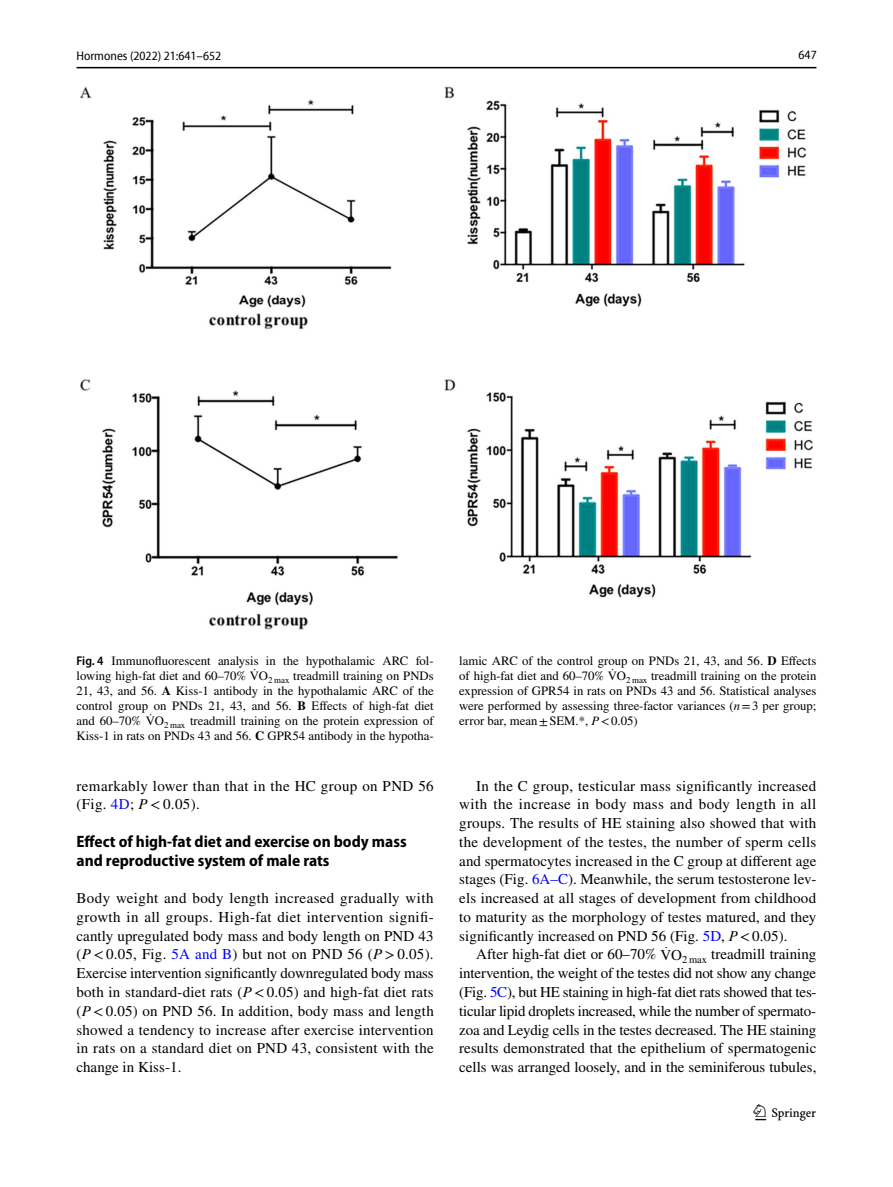
<style>
.page{position:relative;width:893px;height:1187px;background:#fff}
.page>*{position:absolute;margin:0;border:0;box-sizing:border-box;transform-origin:0 0}
.t1{font:22.5px "Springnew Regular 3";color:#000}
.t2{font:700 semi-condensed 16.5px/18.8px "Myriad Pro";color:#000}
.t3{font:15px/18.8px "STIX";letter-spacing:.005em;color:#000;text-align:justify}
.t4{font:15px/18.8px "STIX";letter-spacing:.025em;color:#000}
.t5{font:12.75px/15px "STIX";color:#000;text-align:justify}
.t6{font:semi-condensed 12.75px "Myriad Pro Unic";color:#000}
.t7{font:12.75px "Myriad Pro Unic Semi Condensed 2";color:#000}
.s1{font-family:"Myriad Pro";font-weight:600;font-stretch:semi-condensed}
.s2{font-family:"STIX Math Regular 15"}
.s3{font-weight:700}
.s4{font-family:"STIX Math Regular 12"}
.s5{font-family:"STIX Math Regular 13"}
.s6{font-style:italic}
.s7{color:#00f}
.s8{font-family:"STIX Math Regular 14"}
</style>
<div class="page">
<hr style="left:77px;top:67px;width:739px;height:1px;background:#000">
<img style="left:81px;top:87px;width:731px;height:542px">
<p class="t6" style="left:76px;top:51px;width:146px">Hormones (2022) 21:641–652</p>
<p class="t7" style="left:798px;top:50px;width:20px">647</p>
<p class="t5" style="left:77px;top:653px;width:359px"><span class="s1">Fig. 4</span> Immunofluorescent analysis in the hypothalamic ARC fol&shy;lowing high-fat diet and 60–70% <span class="s2">VO</span><sup>̇</sup> <sub>2</sub> <sub>max</sub> treadmill training on PNDs 21, 43, and 56. <span class="s3">A</span> Kiss-1 antibody in the hypothalamic ARC of the control group on PNDs 21, 43, and 56. <span class="s3">B</span> Effects of high-fat diet and 60–70% <span class="s4">VO</span><sup>̇</sup> <sub>2</sub> <sub>max</sub> treadmill training on the protein expression of Kiss-1 in rats on PNDs 43 and 56. <span class="s3">C</span> GPR54 antibody in the hypotha-</p>
<p class="t5" style="left:459px;top:653px;width:359px">lamic ARC of the control group on PNDs 21, 43, and 56. <span class="s3">D</span> Effects of high-fat diet and 60–70% <span class="s5">VO</span><sup>̇</sup> <sub>2</sub> <sub>max</sub> treadmill training on the protein expression of GPR54 in rats on PNDs 43 and 56. Statistical analyses were performed by assessing three-factor variances (<span class="s6">n</span>=3 per group; error bar, mean±SEM.*, <span class="s6">P</span>&lt;0.05)</p>
<p class="t4" style="left:77px;top:777px;width:359px">remarkably lower than that in the HC group on PND 56 (Fig. <span class="s7">4D</span>; <span class="s6">P</span> &lt; 0.05).</p>
<p class="t2" style="left:77px;top:832px;width:332px">Effect of high‑fat diet and exercise on body mass and reproductive system of male rats</p>
<p class="t3" style="left:77px;top:889px;width:359px">Body weight and body length increased gradually with growth in all groups. High-fat diet intervention signifi&shy;cantly upregulated body mass and body length on PND 43 (<span class="s6">P</span>&lt;0.05, Fig. <span class="s7">5A and B</span>) but not on PND 56 (<span class="s6">P</span>&gt;0.05).<br>Exercise intervention significantly downregulated body mass both in standard-diet rats (<span class="s6">P</span>&lt;0.05) and high-fat diet rats (<span class="s6">P</span>&lt;0.05) on PND 56. In addition, body mass and length showed a tendency to increase after exercise intervention in rats on a standard diet on PND 43, consistent with the change in Kiss-1.</p>
<p class="t3" style="left:459px;top:777px;width:359px;text-indent:17px">In the C group, testicular mass significantly increased with the increase in body mass and body length in all groups. The results of HE staining also showed that with the development of the testes, the number of sperm cells and spermatocytes increased in the C group at different age stages (Fig. <span class="s7">6A–C</span>). Meanwhile, the serum testosterone lev&shy;els increased at all stages of development from childhood to maturity as the morphology of testes matured, and they significantly increased on PND 56 (Fig. <span class="s7">5D</span>, <span class="s6">P</span>&lt;0.05).</p>
<p class="t3" style="left:459px;top:946px;width:359px;text-indent:17px">After high-fat diet or 60–70% <span class="s8">VO</span><sup>̇</sup> <sub>2</sub> <sub>max</sub> treadmill training intervention, the weight of the testes did not show any change (Fig. <span class="s7">5C</span>), but HE staining in high-fat diet rats showed that tes&shy;ticular lipid droplets increased, while the number of spermato&shy;zoa and Leydig cells in the testes decreased. The HE staining results demonstrated that the epithelium of spermatogenic cells was arranged loosely, and in the seminiferous tubules,</p>
<h1 class="t1" style="left:755px;top:1104px;width:62px">1 3</h1>
</div>
